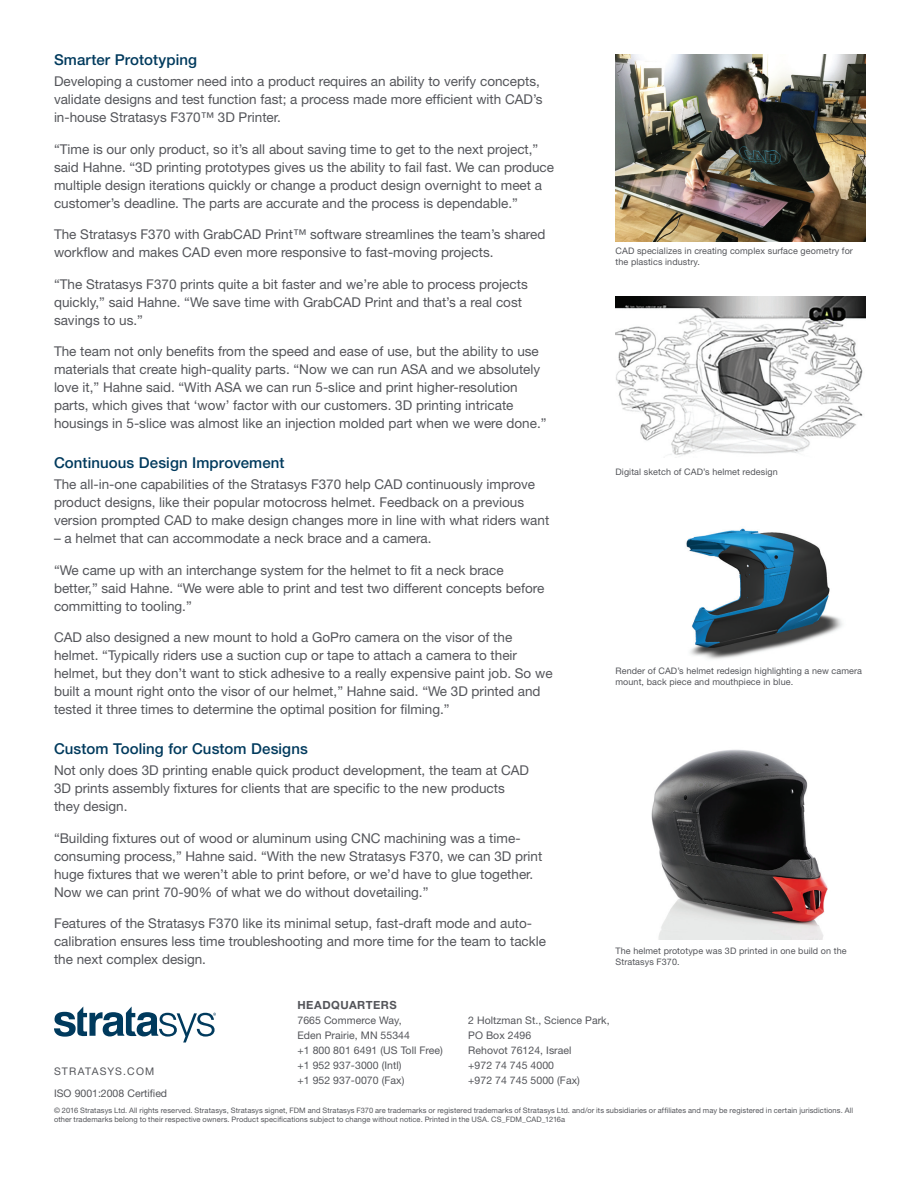
<style>
.page{position:relative;width:918px;height:1188px;background:#fff}
.page>*{position:absolute;margin:0;border:0;box-sizing:border-box;transform-origin:0 0}
.CONT_-_Para_Subhead{font:500 15px "Helvetica Neue LT Std";letter-spacing:.005em;color:#003a5d}
.CONT_-_Body{font:13.5px/18px "Helvetica Neue LT Std";color:#54555a}
.t1{font:700 11.25px "Helvetica Neue LT Std";letter-spacing:.04em;color:#54555a}
.t2{font:10.5px/15px "Helvetica Neue LT Std";letter-spacing:.005em;color:#54555a}
.t3{font:10.5px "Helvetica Neue LT Std";letter-spacing:.11em;color:#54555a}
.CONT_-_Image_Caption{font:9px/10.5px "Helvetica Neue LT Std";letter-spacing:.01em;color:#54555a}
.t4{font:7.5px/9px "Helvetica Neue LT Std";letter-spacing:.01em;color:#54555a}
</style>
<div class="page">
<svg style="left:54px;top:1007px;width:162px;height:35px"></svg>
<img style="left:651px;top:749px;width:177px;height:191px">
<img style="left:616px;top:54px;width:249px;height:187px">
<img style="left:616px;top:296px;width:249px;height:161px">
<img style="left:686px;top:528px;width:157px;height:131px">
<p class="CONT_-_Para_Subhead" style="left:54px;top:50px;width:144px">Smarter Prototyping</p>
<p class="CONT_-_Body" style="left:54px;top:72px;width:490px">Developing a customer need into a product requires an ability to verify concepts, validate designs and test function fast; a process made more efficient with CAD’s in-house Stratasys F370™ 3D Printer.</p>
<p class="CONT_-_Body" style="left:54px;top:140px;width:502px">“Time is our only product, so it’s all about saving time to get to the next project,” said Hahne. “3D printing prototypes gives us the ability to fail fast. We can produce multiple design iterations quickly or change a product design overnight to meet a customer’s deadline. The parts are accurate and the process is dependable.”</p>
<p class="CONT_-_Body" style="left:54px;top:225px;width:493px">The Stratasys F370 with GrabCAD Print™ software streamlines the team’s shared workflow and makes CAD even more responsive to fast-moving projects.</p>
<p class="CONT_-_Body" style="left:54px;top:275px;width:475px">“The Stratasys F370 prints quite a bit faster and we’re able to process projects quickly,” said Hahne. “We save time with GrabCAD Print and that’s a real cost savings to us.”</p>
<p class="CONT_-_Body" style="left:54px;top:342px;width:494px">The team not only benefits from the speed and ease of use, but the ability to use materials that create high-quality parts. “Now we can run ASA and we absolutely love it,” Hahne said. “With ASA we can run 5-slice and print higher-resolution parts, which gives that ‘wow’ factor with our customers. 3D printing intricate housings in 5-slice was almost like an injection molded part when we were done.”</p>
<p class="CONT_-_Para_Subhead" style="left:54px;top:454px;width:232px">Continuous Design Improvement</p>
<p class="CONT_-_Body" style="left:54px;top:475px;width:497px">The all-in-one capabilities of the Stratasys F370 help CAD continuously improve product designs, like their popular motocross helmet. Feedback on a previous version prompted CAD to make design changes more in line with what riders want</p>
<p class="CONT_-_Body" style="left:54px;top:529px;width:379px">– a helmet that can accommodate a neck brace and a camera.</p>
<p class="CONT_-_Body" style="left:54px;top:561px;width:492px">“We came up with an interchange system for the helmet to fit a neck brace better,” said Hahne. “We were able to print and test two different concepts before committing to tooling.”</p>
<p class="CONT_-_Body" style="left:54px;top:628px;width:500px">CAD also designed a new mount to hold a GoPro camera on the visor of the helmet. “Typically riders use a suction cup or tape to attach a camera to their helmet, but they don’t want to stick adhesive to a really expensive paint job. So we built a mount right onto the visor of our helmet,” Hahne said. “We 3D printed and tested it three times to determine the optimal position for filming.”</p>
<p class="CONT_-_Para_Subhead" style="left:54px;top:740px;width:255px">Custom Tooling for Custom Designs</p>
<p class="CONT_-_Body" style="left:54px;top:761px;width:477px">Not only does 3D printing enable quick product development, the team at CAD<br>3D prints assembly fixtures for clients that are specific to the new products they design.</p>
<p class="CONT_-_Body" style="left:54px;top:829px;width:490px">“Building fixtures out of wood or aluminum using CNC machining was a time&shy;consuming process,” Hahne said. “With the new Stratasys F370, we can 3D print huge fixtures that we weren’t able to print before, or we’d have to glue together.<br>Now we can print 70-90% of what we do without dovetailing.”</p>
<p class="CONT_-_Body" style="left:54px;top:914px;width:494px">Features of the Stratasys F370 like its minimal setup, fast-draft mode and auto&shy;calibration ensures less time troubleshooting and more time for the team to tackle the next complex design.</p>
<p class="CONT_-_Image_Caption" style="left:616px;top:246px;width:239px">CAD specializes in creating complex surface geometry for the plastics industry.</p>
<p class="CONT_-_Image_Caption" style="left:616px;top:466px;width:164px">Digital sketch of CAD’s helmet redesign</p>
<p class="CONT_-_Image_Caption" style="left:616px;top:666px;width:248px">Render of CAD’s helmet redesign highlighting a new camera mount, back piece and mouthpiece in blue.</p>
<p class="CONT_-_Image_Caption" style="left:616px;top:946px;width:233px">The helmet prototype was 3D printed in one build on the<br>Stratasys F370.</p>
<p class="t3" style="left:54px;top:1065px;width:102px">STRATASYS.COM</p>
<p class="t1" style="left:297px;top:998px;width:101px">HEADQUARTERS</p>
<p class="t2" style="left:297px;top:1012px;width:147px">7665 Commerce Way,<br>Eden Prairie, MN 55344<br>+1 800 801 6491 (US Toll Free) +1 952 937-3000 (Intl)<br>+1 952 937-0070 (Fax)</p>
<p class="t2" style="left:468px;top:1012px;width:143px">2 Holtzman St., Science Park,<br>PO Box 2496<br>Rehovot 76124, Israel<br>+972 74 745 4000<br>+972 74 745 5000 (Fax)</p>
<p class="t2" style="left:54px;top:1086px;width:115px">ISO 9001:2008 Certified</p>
<p class="t4" style="left:54px;top:1106px;width:801px">© 2016 Stratasys Ltd. All rights reserved. Stratasys, Stratasys signet, FDM and Stratasys F370 are trademarks or registered trademarks of Stratasys Ltd. and/or its subsidiaries or affiliates and may be registered in certain jurisdictions. All other trademarks belong to their respective owners. Product specifications subject to change without notice. Printed in the USA. CS_FDM_CAD_1216a</p>
</div>
